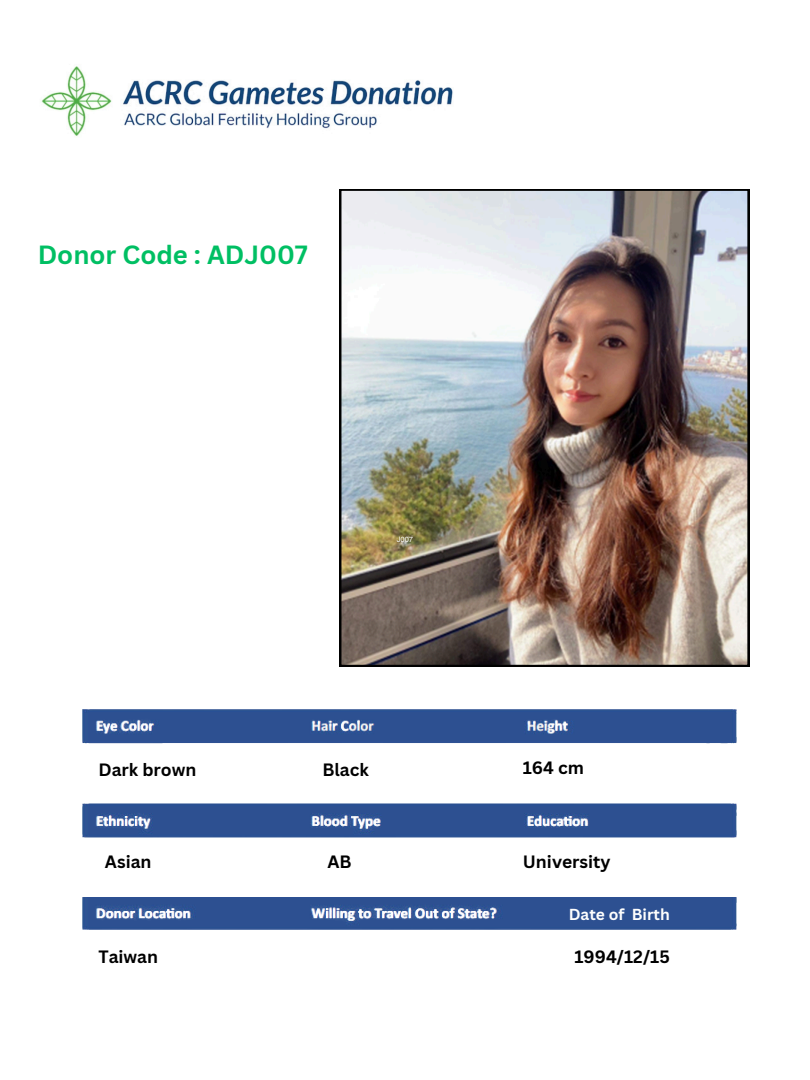
<style>
.page{position:relative;width:810px;height:1080px;background:#fff}
.page>*{position:absolute;margin:0;border:0;box-sizing:border-box;transform-origin:0 0}
.t1{font:700 25.62px "Canva Sans";color:#00bf63}
.t2{font:700 17.38px "Canva Sans";color:#000}
.t3{font:700 15.5px "Canva Sans";color:#fefefe}
.t4{font:7.5px "Helvetica World";color:#fff}
</style>
<div class="page">
<img style="left:41px;top:66px;width:412px;height:70px">
<img style="left:82px;top:709px;width:655px;height:35px">
<img style="left:82px;top:803px;width:655px;height:35px">
<img style="left:82px;top:897px;width:655px;height:33px">
<img style="left:340px;top:189px;width:409px;height:478px">
<p class="t1" style="left:38px;top:237px;width:272px">Donor Code : ADJ007</p>
<h3 class="t2" style="left:98px;top:757px;width:99px">Dark brown</h3>
<h4 class="t4" style="left:397px;top:535px;width:18px">J007</h4>
<p class="t2" style="left:322px;top:757px;width:48px">Black</p>
<h3 class="t2" style="left:523px;top:756px;width:63px">164 cm</h3>
<h3 class="t2" style="left:105px;top:850px;width:48px">Asian</h3>
<h3 class="t2" style="left:327px;top:850px;width:26px">AB</h3>
<p class="t2" style="left:523px;top:850px;width:89px">University</p>
<h3 class="t2" style="left:98px;top:944px;width:61px">Taiwan</h3>
<h2 class="t3" style="left:569px;top:904px;width:103px">Date of Birth</h2>
<h3 class="t2" style="left:574px;top:944px;width:97px">1994/12/15</h3>
</div>
